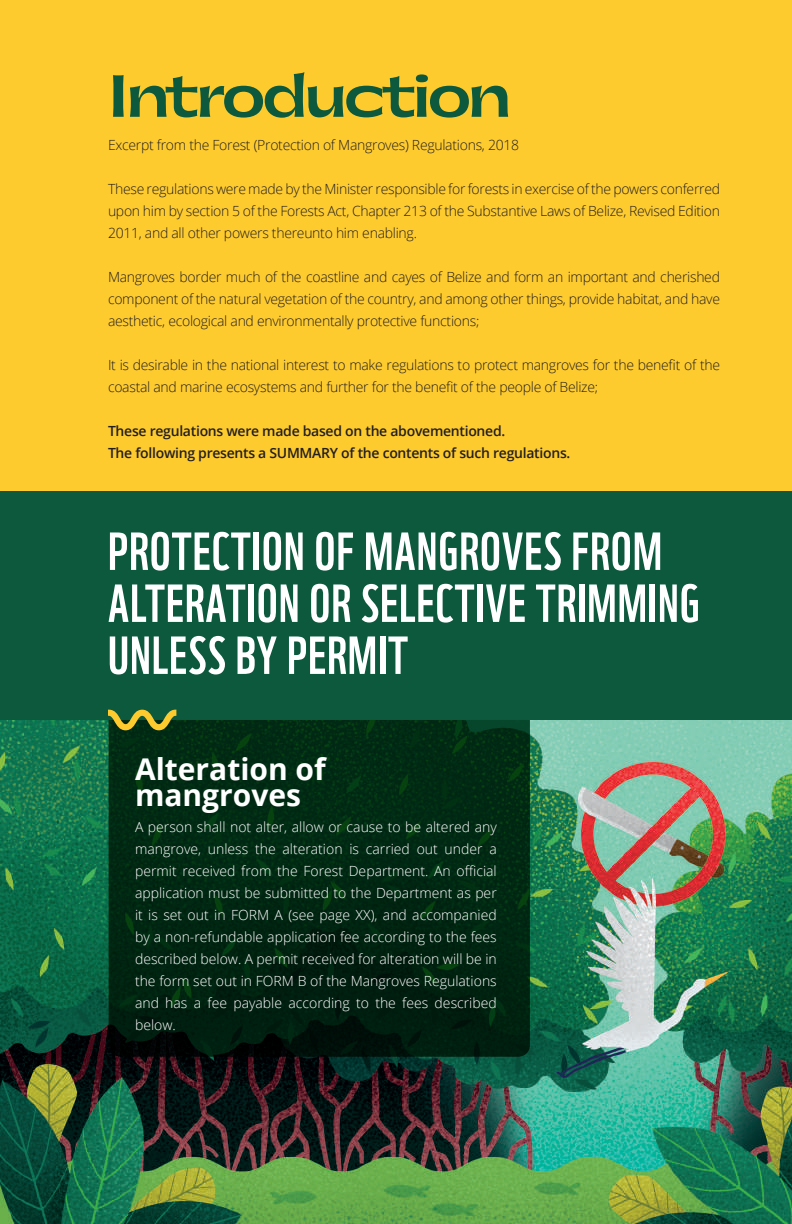
<style>
.page{position:relative;width:792px;height:1224px;background:#fff}
.page>*{position:absolute;margin:0;border:0;box-sizing:border-box;transform-origin:0 0}
.t1{font:700 56px "Gatwick";letter-spacing:-.04em;color:#0c593e}
.t2{font:52px/52px "WWF";letter-spacing:.02em;color:#fff}
.t3{font:700 30px/26px "Open Sans";color:#fff}
.t4{font:300 14px/22px "Open Sans";letter-spacing:-.02em;color:#231f20;text-align:justify}
.t5{font:300 14px/22px "Open Sans";color:#fff;text-align:justify}
.t6{font:600 14px/22px "Open Sans";letter-spacing:-.02em;color:#231f20}
</style>
<div class="page">
<div style="left:0;top:0;width:792px;height:491px;background:#fecb2f"></div>
<img style="left:0;top:720px;width:792px;height:504px">
<div style="left:0;top:491px;width:792px;height:229px;background:#0c593e"></div>
<svg style="left:109px;top:720px;width:421px;height:337px;background:#002611"></svg>
<svg style="left:107px;top:709px;width:70px;height:22px"></svg>
<h1 class="t1" style="left:108px;top:58px;width:405px">Introduction</h1>
<p class="t4" style="left:108px;top:134px;width:413px">Excerpt from the Forest (Protection of Mangroves) Regulations, 2018</p>
<p class="t4" style="left:108px;top:178px;width:614px">These regulations were made by the Minister responsible for forests in exercise of the powers conferred upon him by section 5 of the Forests Act, Chapter 213 of the Substantive Laws of Belize, Revised Edition 2011, and all other powers thereunto him enabling.</p>
<p class="t4" style="left:108px;top:266px;width:614px">Mangroves border much of the coastline and cayes of Belize and form an important and cherished component of the natural vegetation of the country, and among other things, provide habitat, and have aesthetic, ecological and environmentally protective functions;</p>
<p class="t4" style="left:108px;top:354px;width:614px">It is desirable in the national interest to make regulations to protect mangroves for the benefit of the coastal and marine ecosystems and further for the benefit of the people of Belize;</p>
<p class="t6" style="left:108px;top:420px;width:464px">These regulations were made based on the abovementioned.<br>The following presents a SUMMARY of the contents of such regulations.</p>
<h2 class="t2" style="left:108px;top:520px;width:593px">PROTECTION OF MANGROVES FROM<br>ALTERATION OR SELECTIVE TRIMMING<br>UNLESS BY PERMIT</h2>
<h3 class="t3" style="left:135px;top:755px;width:192px">Alteration of mangroves</h3>
<p class="t5" style="left:135px;top:815px;width:363px">A person shall not alter, allow or cause to be altered any mangrove, unless the alteration is carried out under a permit received from the Forest Department. An official application must be submitted to the Department as per it is set out in FORM A (see page XX), and accompanied by a non-refundable application fee according to the fees described below. A permit received for alteration will be in the form set out in FORM B of the Mangroves Regulations and has a fee payable according to the fees described below.</p>
</div>
